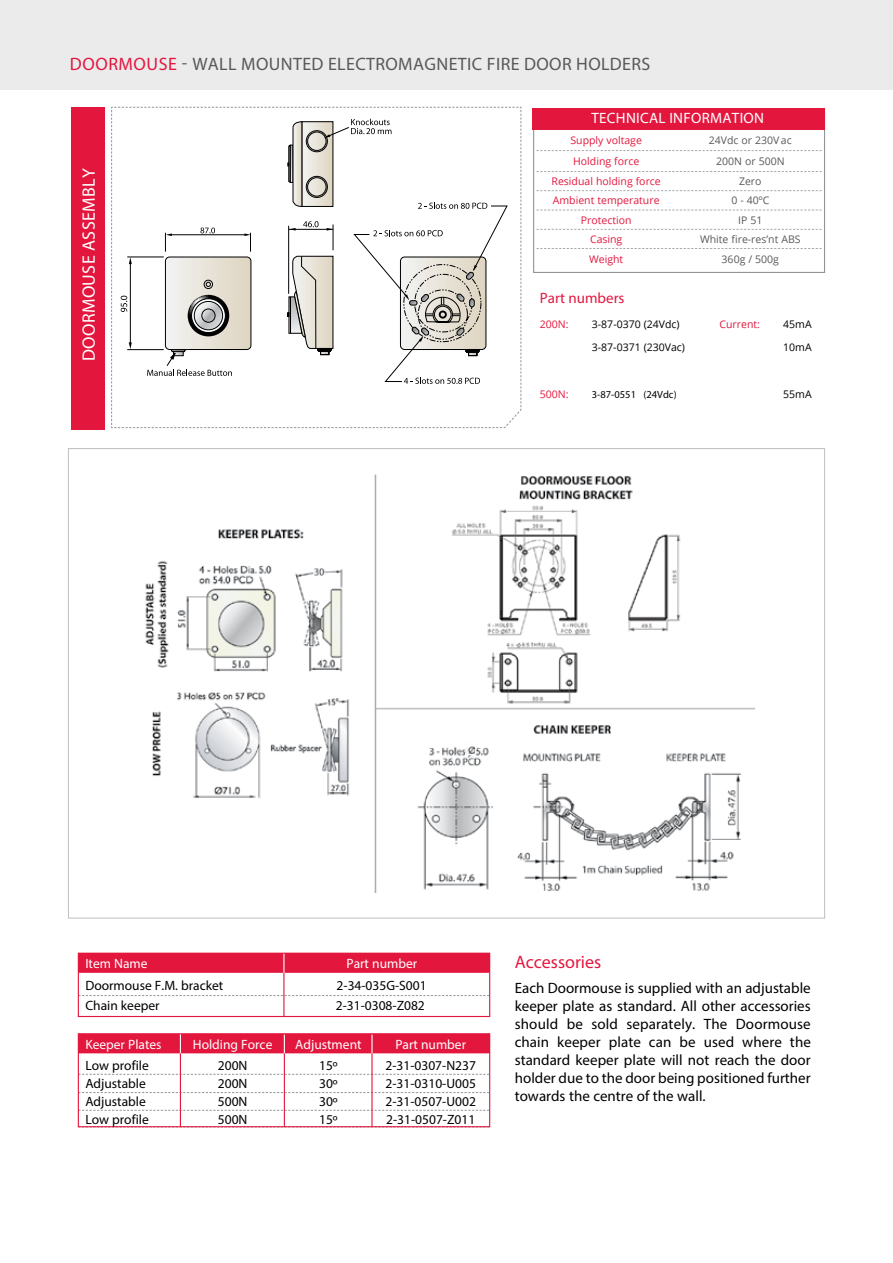
<style>
.page{position:relative;width:893px;height:1263px;background:#fff}
.page>*{position:absolute;margin:0;border:0;box-sizing:border-box;transform-origin:0 0}
.t1{font:18px "Myriad Pro";letter-spacing:.02em;color:#58595b}
.t2{font:18px "Myriad Pro";letter-spacing:.02em;color:#fff}
.t3{font:18px "Myriad Pro";color:#e3173e}
.t4{font:15px/18px "Myriad Pro";color:#000;text-align:justify}
.t5{font:15px "Myriad Pro";letter-spacing:.02em;color:#fff}
.t6{font:15px "Myriad Pro";color:#e3173e}
.t7{font:13.5px "Myriad Pro";color:#000}
.t8{font:13.5px "Myriad Pro";color:#fff}
.t9{font:10.5px "Open Sans";color:#e3173e}
.t10{font:10.5px "Open Sans";color:#58595b}
.t11{font:10.5px "Open Sans";color:#000}
.t12{font:10.5px "Myriad Pro";color:#000}
.s1{color:#e3173e}
</style>
<div class="page">
<div style="left:533px;top:108px;width:292px;height:165px;border:1px solid #939598"></div>
<div style="left:0;top:0;width:893px;height:89px;background:#ebebec"></div>
<img style="left:145px;top:474px;width:609px;height:418px">
<div style="left:72px;top:107px;width:33px;height:322px;background:#e3173e"></div>
<div style="left:78px;top:954px;width:412px;height:18px;background:#e3173e"></div>
<div style="left:533px;top:108px;width:292px;height:22px;background:#e3173e"></div>
<hr style="left:78px;top:971px;width:411px;height:2px;background:#e3173e">
<svg style="left:80px;top:995px;width:408px;height:1px"></svg>
<svg style="left:536px;top:150px;width:286px;height:1px"></svg>
<svg style="left:536px;top:171px;width:286px;height:1px"></svg>
<svg style="left:536px;top:190px;width:286px;height:1px"></svg>
<svg style="left:536px;top:210px;width:286px;height:1px"></svg>
<svg style="left:536px;top:229px;width:286px;height:1px"></svg>
<svg style="left:536px;top:248px;width:286px;height:1px"></svg>
<div style="left:78px;top:953px;width:412px;height:64px;border:1px solid #e3173e"></div>
<svg style="left:111px;top:107px;width:410px;height:321px"></svg>
<div style="left:78px;top:1034px;width:412px;height:18px;background:#e3173e"></div>
<hr style="left:78px;top:1052px;width:411px;height:1px;background:#e3173e">
<svg style="left:80px;top:1074px;width:408px;height:1px"></svg>
<svg style="left:80px;top:1092px;width:408px;height:1px"></svg>
<svg style="left:80px;top:1110px;width:408px;height:1px"></svg>
<div style="left:78px;top:1033px;width:412px;height:94px;border:1px solid #e3173e"></div>
<hr style="left:284px;top:1034px;width:1px;height:93px;background:#e3173e">
<hr style="left:371px;top:1034px;width:2px;height:93px;background:#e3173e">
<hr style="left:180px;top:1034px;width:1px;height:93px;background:#e3173e">
<svg style="left:284px;top:1035px;width:1px;height:18px"></svg>
<svg style="left:371px;top:1035px;width:2px;height:18px"></svg>
<svg style="left:180px;top:1034px;width:1px;height:19px"></svg>
<hr style="left:283px;top:953px;width:1px;height:63px;background:#e3173e">
<svg style="left:283px;top:954px;width:1px;height:19px"></svg>
<div style="left:465px;top:745px;width:10px;height:10px;background:#fff"></div>
<img style="left:465px;top:740px;width:10px;height:14px">
<p class="t1" style="left:70px;top:53px;width:582px"><span class="s1">DOORMOUSE</span> - WALL MOUNTED ELECTROMAGNETIC FIRE DOOR HOLDERS</p>
<p class="t2" style="left:78px;top:361px;width:194px;rotate:-90deg">DOORMOUSE ASSEMBLY</p>
<p class="t5" style="left:591px;top:109px;width:174px">TECHNICAL INFORMATION</p>
<p class="t9" style="left:570px;top:133px;width:73px">Supply voltage</p>
<p class="t10" style="left:709px;top:133px;width:84px">24Vdc or 230Vac</p>
<p class="t9" style="left:573px;top:154px;width:68px">Holding force</p>
<p class="t10" style="left:716px;top:154px;width:70px">200N or 500N</p>
<p class="t9" style="left:552px;top:174px;width:111px">Residual holding force</p>
<p class="t10" style="left:739px;top:174px;width:24px">Zero</p>
<p class="t9" style="left:553px;top:193px;width:108px">Ambient temperature</p>
<p class="t10" style="left:731px;top:193px;width:39px">0 - 40ºC</p>
<p class="t9" style="left:581px;top:213px;width:52px">Protection</p>
<p class="t10" style="left:738px;top:213px;width:26px">IP 51</p>
<p class="t9" style="left:590px;top:232px;width:34px">Casing</p>
<p class="t10" style="left:700px;top:232px;width:102px">White fire-res’nt ABS</p>
<p class="t9" style="left:589px;top:252px;width:36px">Weight</p>
<p class="t10" style="left:722px;top:252px;width:59px">360g / 500g</p>
<p class="t6" style="left:540px;top:289px;width:86px">Part numbers</p>
<p class="t9" style="left:540px;top:317px;width:30px">200N:</p>
<p class="t11" style="left:592px;top:317px;width:89px">3-87-0370 (24Vdc)</p>
<p class="t9" style="left:719px;top:317px;width:42px">Current:</p>
<p class="t11" style="left:783px;top:317px;width:30px">45mA</p>
<p class="t11" style="left:592px;top:340px;width:95px">3-87-0371 (230Vac)</p>
<p class="t11" style="left:783px;top:340px;width:30px">10mA</p>
<p class="t9" style="left:540px;top:387px;width:30px">500N:</p>
<p class="t12" style="left:592px;top:388px;width:86px">3-87-0551 (24Vdc)</p>
<p class="t11" style="left:783px;top:387px;width:30px">55mA</p>
<p class="t8" style="left:85px;top:955px;width:64px">Item Name</p>
<p class="t8" style="left:346px;top:955px;width:72px">Part number</p>
<p class="t7" style="left:85px;top:977px;width:139px">Doormouse F.M. bracket</p>
<p class="t7" style="left:337px;top:977px;width:92px">2-34-035G-S001</p>
<p class="t7" style="left:85px;top:997px;width:76px">Chain keeper</p>
<p class="t7" style="left:336px;top:997px;width:91px">2-31-0308-Z082</p>
<p class="t8" style="left:85px;top:1036px;width:78px">Keeper Plates</p>
<p class="t8" style="left:193px;top:1036px;width:81px">Holding Force</p>
<p class="t8" style="left:295px;top:1036px;width:68px">Adjustment</p>
<p class="t8" style="left:395px;top:1036px;width:72px">Part number</p>
<p class="t7" style="left:85px;top:1057px;width:65px">Low profile</p>
<p class="t7" style="left:218px;top:1057px;width:31px">200N</p>
<p class="t7" style="left:319px;top:1057px;width:20px">15º</p>
<p class="t7" style="left:385px;top:1057px;width:92px">2-31-0307-N237</p>
<p class="t7" style="left:85px;top:1075px;width:62px">Adjustable</p>
<p class="t7" style="left:218px;top:1075px;width:31px">200N</p>
<p class="t7" style="left:319px;top:1075px;width:20px">30º</p>
<p class="t7" style="left:386px;top:1075px;width:92px">2-31-0310-U005</p>
<p class="t7" style="left:85px;top:1093px;width:62px">Adjustable</p>
<p class="t7" style="left:218px;top:1093px;width:31px">500N</p>
<p class="t7" style="left:319px;top:1093px;width:20px">30º</p>
<p class="t7" style="left:386px;top:1093px;width:92px">2-31-0507-U002</p>
<p class="t7" style="left:85px;top:1111px;width:65px">Low profile</p>
<p class="t7" style="left:218px;top:1111px;width:31px">500N</p>
<p class="t7" style="left:319px;top:1111px;width:20px">15º</p>
<p class="t7" style="left:386px;top:1111px;width:91px">2-31-0507-Z011</p>
<p class="t3" style="left:515px;top:950px;width:88px">Accessories</p>
<p class="t4" style="left:515px;top:979px;width:298px">Each Doormouse is supplied with an adjustable keeper plate as standard. All other accessories should be sold separately. The Doormouse chain keeper plate can be used where the standard keeper plate will not reach the door holder due to the door being positioned further towards the centre of the wall.</p>
</div>
